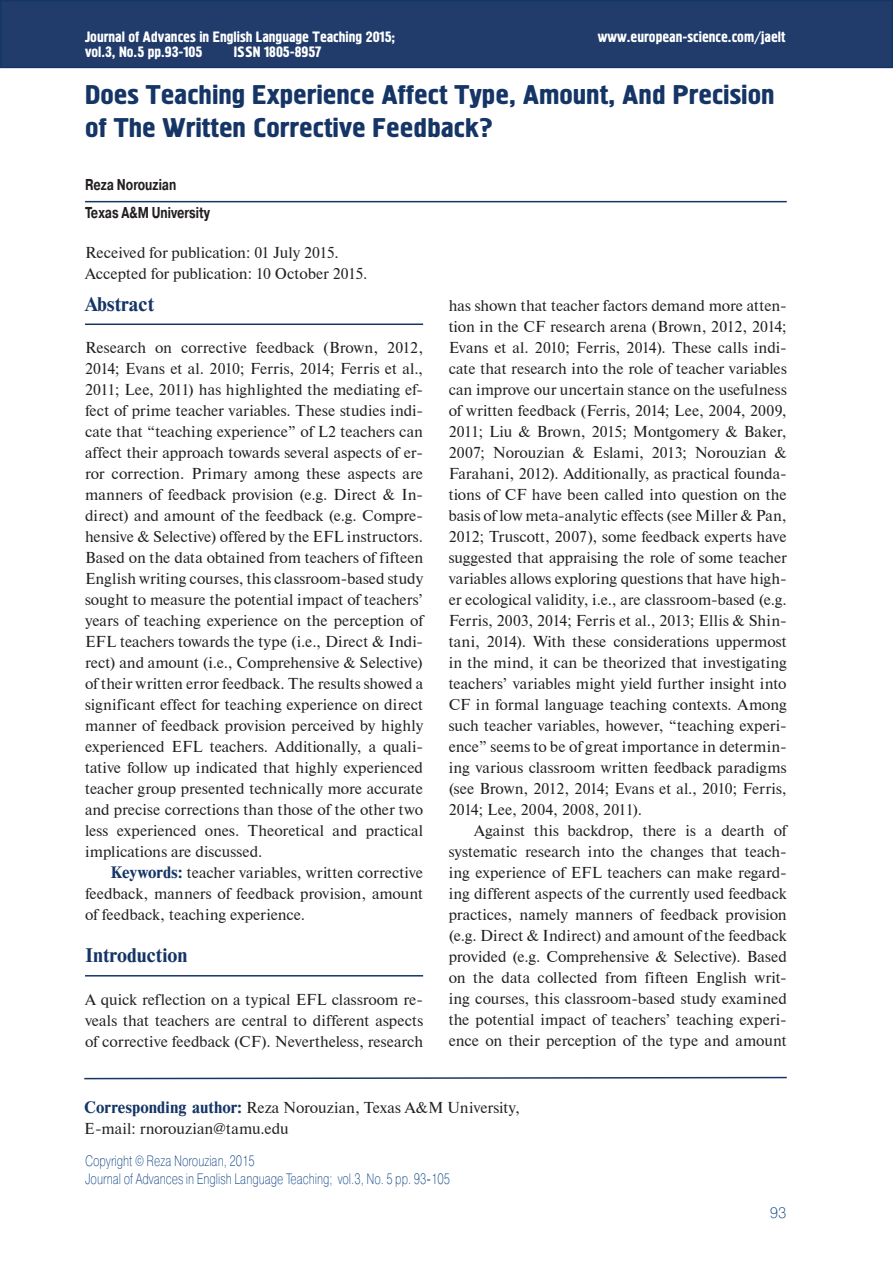
<style>
.page{position:relative;width:893px;height:1263px;background:#fff}
.page>*{position:absolute;margin:0;border:0;box-sizing:border-box;transform-origin:0 0}
.t1{font:27px/32.4px "Hermes C";color:#153566;scale:1.11 1}
.t2{font:18.75px "Newton C Bold";color:#153566}
.t3{font:15.75px/21px "Newton CTT";color:#231f20;text-align:justify}
.t4{font:700 15.75px/27.5px "Pragmatica C";color:#231f20;scale:.75 1}
.t5{font:15px "Hermes C";color:#fff}
.t6{font:15px "Pragmatica Light C";color:#134789;scale:.75 1}
.t7{font:15px "Pragmatica Light C";color:#134789}
.s1{font-family:"Newton C Bold";color:#153566}
</style>
<div class="page">
<div style="left:1px;top:1px;width:891px;height:66px;background:#213c6b"></div>
<div style="left:0;top:0;width:893px;height:68px;border:2px solid #153566"></div>
<svg style="left:84px;top:1076px;width:703px;height:4px"></svg>
<hr style="left:85px;top:201px;width:702px;height:1px;background:#153566">
<hr style="left:85px;top:324px;width:338px;height:1px;background:#153566">
<hr style="left:85px;top:975px;width:338px;height:2px;background:#153566">
<p class="t5" style="left:85px;top:31px;width:312px">Journal of Advances in English Language Teaching 2015;</p>
<p class="t5" style="left:598px;top:32px;width:189px">www.european-science.com/jaelt</p>
<p class="t5" style="left:85px;top:46px;width:119px">vol.3, No.5 pp.93-105</p>
<p class="t5" style="left:234px;top:46px;width:89px">ISSN 1805-8957</p>
<h1 class="t1" style="left:85px;top:80px;width:623px">Does Teaching Experience Affect Type, Amount, And Precision of The Written Corrective Feedback?</h1>
<p class="t4" style="left:85px;top:173px;width:168px">Reza Norouzian<br>Texas A&amp;M University</p>
<p class="t3" style="left:85px;top:242px;width:284px">Received for publication: 01 July 2015.<br>Accepted for publication: 10 October 2015.</p>
<p class="t2" style="left:85px;top:297px;width:71px">Abstract</p>
<p class="t3" style="left:85px;top:337px;width:340px">Research on corrective feedback (Brown, 2012, 2014; Evans et al. 2010; Ferris, 2014; Ferris et al., 2011; Lee, 2011) has highlighted the mediating ef&shy;fect of prime teacher variables. These studies indi&shy;cate that “teaching experience” of L2 teachers can affect their approach towards several aspects of er&shy;ror correction. Primary among these aspects are manners of feedback provision (e.g. Direct &amp; In&shy;direct) and amount of the feedback (e.g. Compre&shy;hensive &amp; Selective) offered by the EFL instructors.<br>Based on the data obtained from teachers of fifteen English writing courses, this classroom-based study sought to measure the potential impact of teachers’ years of teaching experience on the perception of EFL teachers towards the type (i.e., Direct &amp; Indi&shy;rect) and amount (i.e., Comprehensive &amp; Selective) of their written error feedback. The results showed a significant effect for teaching experience on direct manner of feedback provision perceived by highly experienced EFL teachers. Additionally, a quali&shy;tative follow up indicated that highly experienced teacher group presented technically more accurate and precise corrections than those of the other two less experienced ones. Theoretical and practical implications are discussed.</p>
<p class="t3" style="left:85px;top:862px;width:340px;text-indent:26px"><span class="s1">Keywords:</span> teacher variables, written corrective feedback, manners of feedback provision, amount of feedback, teaching experience.</p>
<p class="t2" style="left:85px;top:948px;width:104px">Introduction</p>
<p class="t3" style="left:85px;top:989px;width:340px">A quick reflection on a typical EFL classroom re&shy;veals that teachers are central to different aspects of corrective feedback (CF). Nevertheless, research</p>
<p class="t3" style="left:449px;top:295px;width:340px">has shown that teacher factors demand more atten&shy;tion in the CF research arena (Brown, 2012, 2014; Evans et al. 2010; Ferris, 2014). These calls indi&shy;cate that research into the role of teacher variables can improve our uncertain stance on the usefulness of written feedback (Ferris, 2014; Lee, 2004, 2009, 2011; Liu &amp; Brown, 2015; Montgomery &amp; Baker, 2007; Norouzian &amp; Eslami, 2013; Norouzian &amp; Farahani, 2012). Additionally, as practical founda&shy;tions of CF have been called into question on the basis of low meta-analytic effects (see Miller &amp; Pan, 2012; Truscott, 2007), some feedback experts have suggested that appraising the role of some teacher variables allows exploring questions that have high&shy;er ecological validity, i.e., are classroom-based (e.g.<br>Ferris, 2003, 2014; Ferris et al., 2013; Ellis &amp; Shin&shy;tani, 2014). With these considerations uppermost in the mind, it can be theorized that investigating teachers’ variables might yield further insight into CF in formal language teaching contexts. Among such teacher variables, however, “teaching experi&shy;ence” seems to be of great importance in determin&shy;ing various classroom written feedback paradigms (see Brown, 2012, 2014; Evans et al., 2010; Ferris, 2014; Lee, 2004, 2008, 2011).</p>
<p class="t3" style="left:449px;top:820px;width:340px;text-indent:26px">Against this backdrop, there is a dearth of systematic research into the changes that teach&shy;ing experience of EFL teachers can make regard&shy;ing different aspects of the currently used feedback practices, namely manners of feedback provision (e.g. Direct &amp; Indirect) and amount of the feedback provided (e.g. Comprehensive &amp; Selective). Based on the data collected from fifteen English writ&shy;ing courses, this classroom-based study examined the potential impact of teachers’ teaching experi&shy;ence on their perception of the type and amount</p>
<p class="t3" style="left:84px;top:1098px;width:437px"><span class="s1">Corresponding author:</span> Reza Norouzian, Texas A&amp;M University,<br>E-mail: rnorouzian@tamu.edu</p>
<p class="t6" style="left:85px;top:1156px;width:228px">Copyright © Reza Norouzian, 2015</p>
<p class="t6" style="left:85px;top:1173px;width:488px">Journal of Advances in English Language Teaching; vol.3, No. 5 pp. 93-105</p>
<p class="t7" style="left:770px;top:1208px;width:18px">93</p>
</div>
